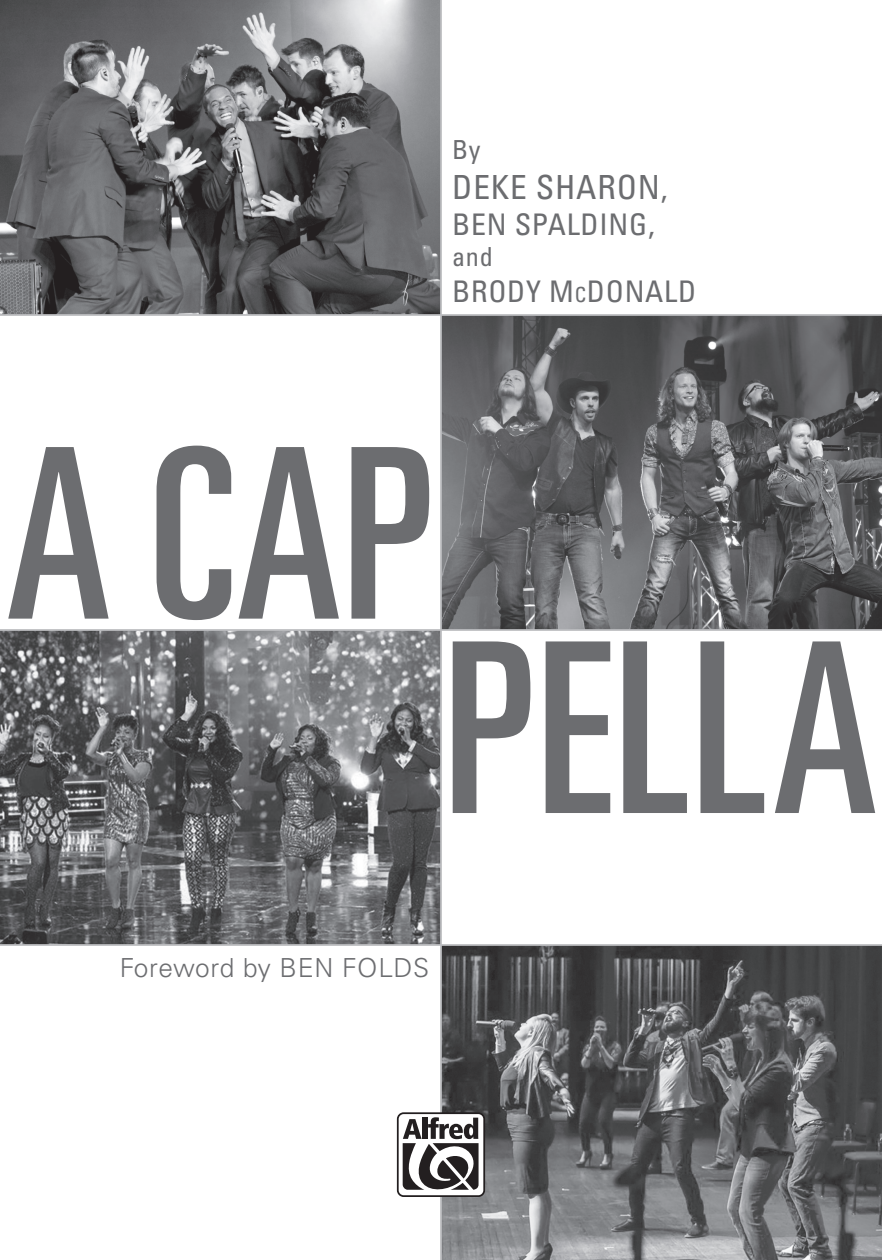
<style>
.page{position:relative;width:882px;height:1260px;background:#fff}
.page>*{position:absolute;margin:0;border:0;box-sizing:border-box;transform-origin:0 0}
.t1{font:ultra-condensed 237.65px "Univers";letter-spacing:.01em;color:#6c6d70}
.t2{font:condensed 33.25px "Univers";letter-spacing:.025em;color:#6c6d70}
.t3{font:condensed 29.75px "Univers";letter-spacing:.025em;color:#6c6d70}
.t4{font:300 26.25px "Univers";letter-spacing:.025em;color:#6c6d70}
.t5{font:condensed 26.25px "Univers";color:#6c6d70}
.s1{font-size:29.75px}
.s2{font-size:20.82px}
</style>
<div class="page">
<img style="left:0;top:631px;width:440px;height:313px">
<img style="left:0;top:0;width:440px;height:314px">
<img style="left:442px;top:946px;width:440px;height:314px">
<img style="left:442px;top:316px;width:440px;height:313px">
<hr style="left:440px;top:0;width:2px;height:1260px;background:#bcbdc0">
<hr style="left:0;top:314px;width:882px;height:2px;background:#bcbdc0">
<hr style="left:0;top:629px;width:882px;height:2px;background:#bcbdc0">
<hr style="left:0;top:944px;width:882px;height:2px;background:#bcbdc0">
<div style="left:398px;top:1113px;width:86px;height:83px;background:#fff;border-radius:6px"></div>
<div style="left:397px;top:1112px;width:88px;height:85px;border:2px solid #231f20;border-radius:6px"></div>
<svg style="left:403px;top:1117px;width:76px;height:73px"></svg>
<p class="t5" style="left:452px;top:133px;width:30px">By</p>
<p class="t2" style="left:452px;top:166px;width:217px">DEKE SHARON<span class="s1">,</span></p>
<p class="t3" style="left:452px;top:205px;width:204px">BEN SPALDING,</p>
<p class="t5" style="left:452px;top:240px;width:42px">and</p>
<p class="t3" style="left:452px;top:272px;width:246px">BRODY M<span class="s2">C</span>DONALD</p>
<h1 class="t1" style="left:6px;top:399px;width:431px">A CAP</h1>
<h1 class="t1" style="left:444px;top:593px;width:435px">PELLA</h1>
<p class="t4" style="left:120px;top:952px;width:311px">Foreword by BEN FOLDS</p>
</div>
